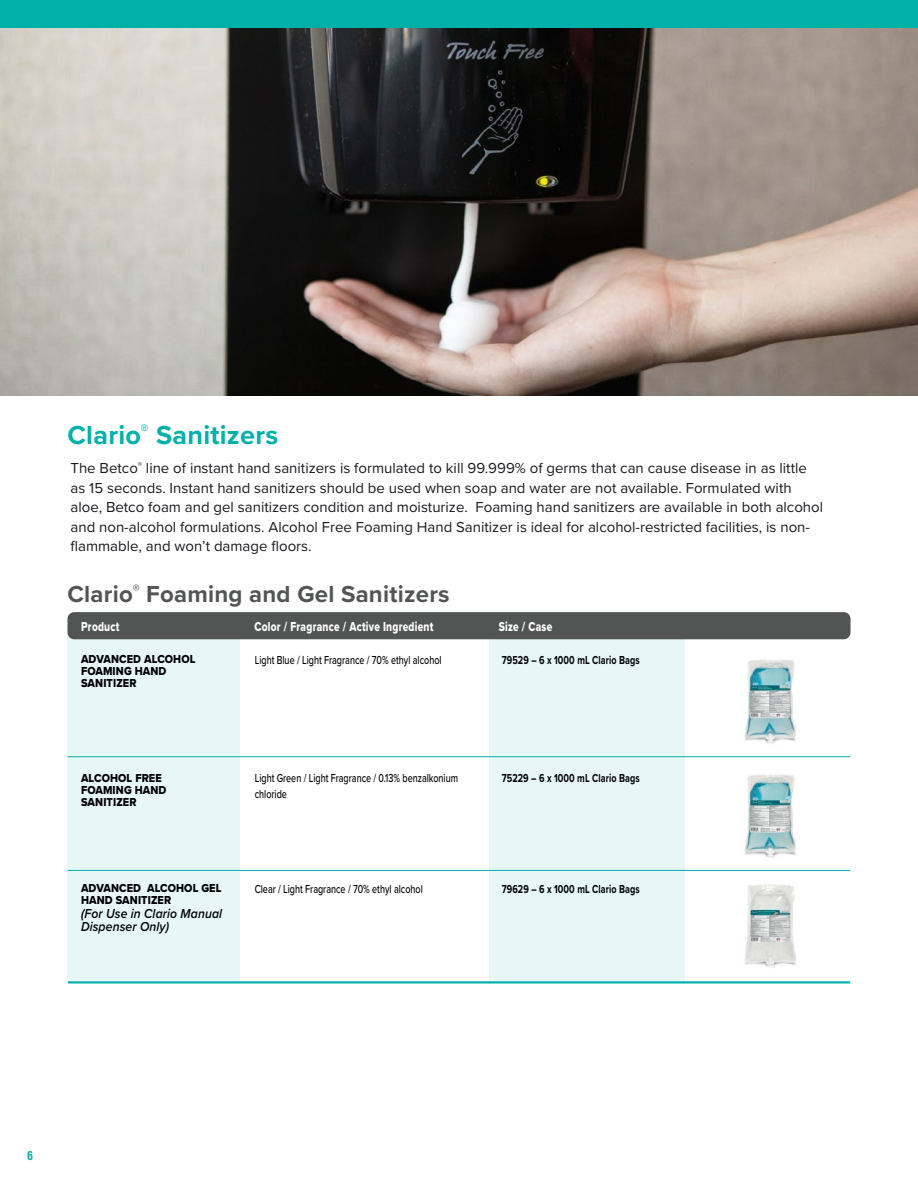
<style>
.page{position:relative;width:918px;height:1188px;background:#fff}
.page>*{position:absolute;margin:0;border:0;box-sizing:border-box;transform-origin:0 0}
.t1{font:700 27px "Proxima Nova";letter-spacing:.01em;color:#00b1aa}
.t2{font:700 24px "Proxima Nova";letter-spacing:.01em;color:#535454}
.t3{font:15px/19.5px "Proxima Nova";color:#1a1b1f}
.t4{font:13.5px "Proxima Nova Extrabld";letter-spacing:.025em;color:#fff;scale:.75 1}
.t5{font:italic 600 13.5px/13.5px "Proxima Nova";letter-spacing:.01em;color:#000;scale:.9 1}
.t6{font:500 12px/15.1px "Proxima Nova";color:#000;scale:.75 1}
.t7{font:12px/12px "Proxima Nova Extrabld";letter-spacing:.01em;color:#000;scale:.9 1}
.t8{font:700 12px "Proxima Nova";letter-spacing:.01em;color:#000;scale:.75 1}
.t9{font:700 condensed 12px "Helvetica LT Pro";color:#00b1aa}
</style>
<div class="page">
<img style="left:0;top:27px;width:918px;height:369px">
<div style="left:0;top:0;width:918px;height:27px;background:#00b1aa"></div>
<div style="left:489px;top:637px;width:195px;height:345px;background:#e6f7f6"></div>
<div style="left:68px;top:634px;width:172px;height:347px;background:#e6f7f6"></div>
<div style="left:68px;top:612px;width:782px;height:27px;background:#535454;border-radius:7px"></div>
<hr style="left:68px;top:756px;width:782px;height:1px;background:#00b1aa">
<img style="left:744px;top:660px;width:52px;height:84px">
<img style="left:744px;top:775px;width:52px;height:83px">
<hr style="left:69px;top:981px;width:780px;height:3px;background:#00b1aa">
<hr style="left:68px;top:870px;width:782px;height:1px;background:#00b1aa">
<img style="left:744px;top:884px;width:53px;height:84px">
<h1 class="t1" style="left:68px;top:415px;width:212px">Clario<sup>®</sup> Sanitizers</h1>
<p class="t3" style="left:70px;top:458px;width:754px">The Betco<sup>®</sup> line of instant hand sanitizers is formulated to kill 99.999% of germs that can cause disease in as little as 15 seconds. Instant hand sanitizers should be used when soap and water are not available. Formulated with aloe, Betco foam and gel sanitizers condition and moisturize. Foaming hand sanitizers are available in both alcohol and non-alcohol formulations. Alcohol Free Foaming Hand Sanitizer is ideal for alcohol-restricted facilities, is non&shy;flammable, and won’t damage floors.</p>
<h2 class="t2" style="left:68px;top:576px;width:384px">Clario<sup>®</sup> Foaming and Gel Sanitizers</h2>
<p class="t4" style="left:81px;top:617px;width:53px">Product</p>
<p class="t4" style="left:255px;top:617px;width:240px">Color / Fragrance / Active Ingredient</p>
<p class="t4" style="left:499px;top:617px;width:73px">Size / Case</p>
<p class="t7" style="left:81px;top:653px;width:129px">ADVANCED ALCOHOL</p>
<p class="t6" style="left:255px;top:652px;width:251px">Light Blue / Light Fragrance / 70% ethyl alcohol</p>
<p class="t8" style="left:502px;top:651px;width:186px">79529 – 6 x 1000 mL Clario Bags</p>
<p class="t7" style="left:81px;top:665px;width:96px">FOAMING HAND<br>SANITIZER</p>
<p class="t7" style="left:81px;top:772px;width:91px">ALCOHOL FREE</p>
<p class="t8" style="left:502px;top:769px;width:186px">75229 – 6 x 1000 mL Clario Bags</p>
<p class="t7" style="left:81px;top:784px;width:96px">FOAMING HAND<br>SANITIZER</p>
<p class="t6" style="left:255px;top:770px;width:273px">Light Green / Light Fragrance / 0.13% benzalkonium chloride</p>
<p class="t7" style="left:81px;top:882px;width:158px">ADVANCED ALCOHOL GEL</p>
<p class="t6" style="left:255px;top:881px;width:226px">Clear / Light Fragrance / 70% ethyl alcohol</p>
<p class="t8" style="left:502px;top:880px;width:186px">79629 – 6 x 1000 mL Clario Bags</p>
<p class="t7" style="left:81px;top:894px;width:102px">HAND SANITIZER</p>
<p class="t5" style="left:81px;top:906px;width:158px">(For Use in Clario Manual<br>Dispenser Only)</p>
<p class="t9" style="left:27px;top:1148px;width:7px">6</p>
</div>
